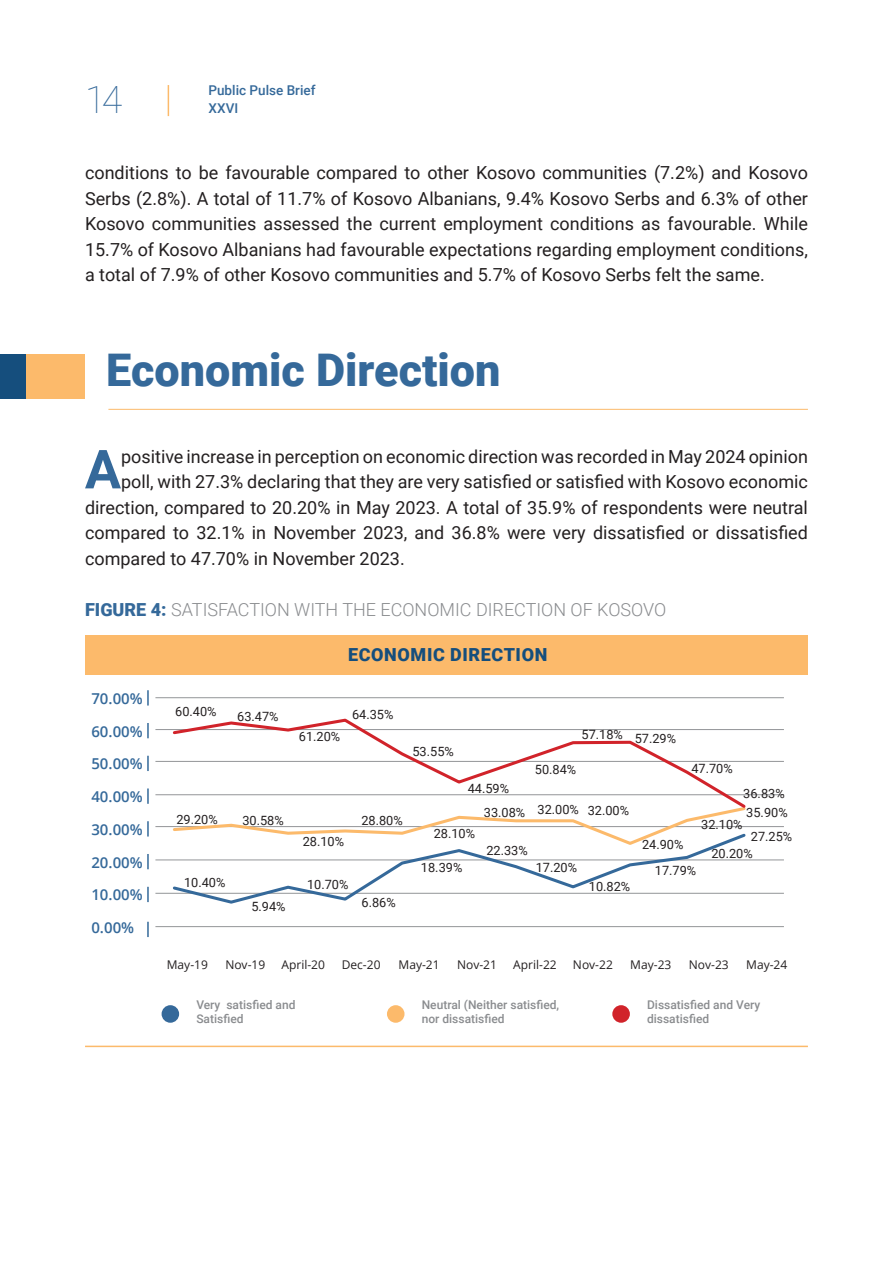
<style>
.page{position:relative;width:893px;height:1263px;background:#fff}
.page>*{position:absolute;margin:0;border:0;box-sizing:border-box;transform-origin:0 0}
.t1{font:700 53.85px "Roboto";color:#35699a}
.t2{font:900 45px "Roboto";color:#35699a}
.t3{font:100 37.5px "Roboto";color:#35699a}
.t4{font:18px/25.5px "Roboto";color:#231f20;text-align:justify}
.t5{font:300 18px "Roboto";color:#8a8c8f}
.t6{font:900 18px "Roboto";letter-spacing:.035em;color:#154e7d}
.t7{font:600 15px/32.7px "Open Sans";color:#35699a;text-align:justify}
.t8{font:500 13.5px "Roboto";color:#35699a}
.t9{font:12.75px "Roboto";color:#231f20}
.t10{font:500 12px/14.4px "Roboto";color:#8a8c8f}
.t11{font:12px "Open Sans";color:#231f20}
.s1{font-weight:900;color:#35699a}
</style>
<div class="page">
<hr style="left:168px;top:85px;width:1px;height:31px;background:#fcba6b">
<div style="left:24px;top:355px;width:61px;height:44px;background:#fcba6b"></div>
<div style="left:0;top:355px;width:26px;height:44px;background:#154e7d"></div>
<hr style="left:108px;top:409px;width:700px;height:1px;background:#fcba6b">
<div style="left:85px;top:636px;width:723px;height:39px;background:#fcba6b"></div>
<hr style="left:155px;top:697px;width:629px;height:1px;background:#939598">
<hr style="left:155px;top:729px;width:629px;height:1px;background:#939598">
<hr style="left:155px;top:761px;width:629px;height:1px;background:#939598">
<hr style="left:155px;top:794px;width:629px;height:1px;background:#939598">
<hr style="left:155px;top:826px;width:629px;height:1px;background:#939598">
<hr style="left:155px;top:859px;width:629px;height:1px;background:#939598">
<hr style="left:155px;top:893px;width:629px;height:1px;background:#939598">
<hr style="left:155px;top:926px;width:629px;height:1px;background:#939598">
<svg style="left:147px;top:690px;width:2px;height:15px"></svg>
<svg style="left:147px;top:723px;width:2px;height:15px"></svg>
<svg style="left:147px;top:756px;width:2px;height:15px"></svg>
<svg style="left:147px;top:788px;width:2px;height:16px"></svg>
<svg style="left:147px;top:821px;width:2px;height:15px"></svg>
<svg style="left:147px;top:854px;width:2px;height:15px"></svg>
<svg style="left:147px;top:887px;width:2px;height:15px"></svg>
<svg style="left:147px;top:922px;width:2px;height:15px"></svg>
<div style="left:162px;top:1005px;width:17px;height:18px;background:#35699a;border-radius:50%"></div>
<div style="left:387px;top:1005px;width:17px;height:18px;background:#fcba6b;border-radius:50%"></div>
<div style="left:612px;top:1005px;width:18px;height:18px;background:#d1232a;border-radius:50%"></div>
<svg style="left:171px;top:810px;width:577px;height:94px"></svg>
<svg style="left:171px;top:718px;width:577px;height:92px"></svg>
<hr style="left:85px;top:1046px;width:723px;height:1px;background:#fcba6b">
<h3 class="t3" style="left:85px;top:74px;width:39px">14</h3>
<p class="t8" style="left:209px;top:81px;width:108px">Public Pulse Brief</p>
<p class="t8" style="left:209px;top:99px;width:31px">XXVI</p>
<p class="t4" style="left:85px;top:160px;width:724px">conditions to be favourable compared to other Kosovo communities (7.2%) and Kosovo Serbs (2.8%). A total of 11.7% of Kosovo Albanians, 9.4% Kosovo Serbs and 6.3% of other Kosovo communities assessed the current employment conditions as favourable. While 15.7% of Kosovo Albanians had favourable expectations regarding employment conditions, a total of 7.9% of other Kosovo communities and 5.7% of Kosovo Serbs felt the same.</p>
<h2 class="t2" style="left:106px;top:339px;width:396px">Economic Direction</h2>
<h1 class="t1" style="left:85px;top:431px;width:38px">A</h1>
<p class="t4" style="left:121px;top:443px;width:688px">positive increase in perception on economic direction was recorded in May 2024 opinion</p>
<p class="t4" style="left:121px;top:469px;width:688px">poll, with 27.3% declaring that they are very satisfied or satisfied with Kosovo economic</p>
<p class="t4" style="left:85px;top:494px;width:724px">direction, compared to 20.20% in May 2023. A total of 35.9% of respondents were neutral</p>
<p class="t4" style="left:85px;top:520px;width:724px">compared to 32.1% in November 2023, and 36.8% were very dissatisfied or dissatisfied</p>
<p class="t4" style="left:85px;top:545px;width:321px">compared to 47.70% in November 2023.</p>
<p class="t5" style="left:85px;top:597px;width:583px"><span class="s1">FIGURE 4:</span> SATISFACTION WITH THE ECONOMIC DIRECTION OF KOSOVO</p>
<p class="t6" style="left:348px;top:642px;width:201px">ECONOMIC DIRECTION</p>
<p class="t7" style="left:91px;top:682px;width:53px">70.00% 60.00% 50.00% 40.00% 30.00% 20.00% 10.00% 0.00%</p>
<p class="t9" style="left:175px;top:703px;width:43px">60.40%</p>
<p class="t9" style="left:352px;top:705px;width:43px">64.35%</p>
<p class="t9" style="left:237px;top:707px;width:43px">63.47%</p>
<p class="t9" style="left:582px;top:728px;width:96px">57.18% 57.29%</p>
<p class="t9" style="left:299px;top:727px;width:43px">61.20%</p>
<p class="t9" style="left:412px;top:742px;width:43px">53.55%</p>
<p class="t9" style="left:691px;top:759px;width:43px">47.70%</p>
<p class="t9" style="left:535px;top:760px;width:43px">50.84%</p>
<p class="t9" style="left:468px;top:780px;width:43px">44.59%</p>
<p class="t9" style="left:743px;top:785px;width:43px">36.83%</p>
<p class="t9" style="left:484px;top:801px;width:147px">33.08% 32.00% 32.00%</p>
<p class="t9" style="left:746px;top:804px;width:43px">35.90%</p>
<p class="t9" style="left:176px;top:811px;width:43px">29.20%</p>
<p class="t9" style="left:242px;top:811px;width:43px">30.58%</p>
<p class="t9" style="left:361px;top:812px;width:43px">28.80%</p>
<p class="t9" style="left:701px;top:815px;width:43px">32.10%</p>
<p class="t9" style="left:434px;top:824px;width:43px">28.10%</p>
<p class="t9" style="left:751px;top:828px;width:43px">27.25%</p>
<p class="t9" style="left:303px;top:833px;width:43px">28.10%</p>
<p class="t9" style="left:642px;top:836px;width:43px">24.90%</p>
<p class="t9" style="left:486px;top:841px;width:43px">22.33%</p>
<p class="t9" style="left:711px;top:844px;width:43px">20.20%</p>
<p class="t9" style="left:421px;top:858px;width:43px">18.39%</p>
<p class="t9" style="left:536px;top:858px;width:43px">17.20%</p>
<p class="t9" style="left:655px;top:862px;width:43px">17.79%</p>
<p class="t9" style="left:184px;top:873px;width:43px">10.40%</p>
<p class="t9" style="left:307px;top:875px;width:43px">10.70%</p>
<p class="t9" style="left:589px;top:877px;width:43px">10.82%</p>
<p class="t9" style="left:362px;top:893px;width:36px">6.86%</p>
<p class="t9" style="left:251px;top:898px;width:36px">5.94%</p>
<p class="t11" style="left:167px;top:956px;width:43px">May-19</p>
<p class="t11" style="left:225px;top:956px;width:41px">Nov-19</p>
<p class="t11" style="left:281px;top:956px;width:45px">April-20</p>
<p class="t11" style="left:342px;top:956px;width:40px">Dec-20</p>
<p class="t11" style="left:399px;top:956px;width:43px">May-21</p>
<p class="t11" style="left:457px;top:956px;width:41px">Nov-21</p>
<p class="t11" style="left:513px;top:956px;width:45px">April-22</p>
<p class="t11" style="left:573px;top:956px;width:41px">Nov-22</p>
<p class="t11" style="left:630px;top:956px;width:43px">May-23</p>
<p class="t11" style="left:689px;top:956px;width:41px">Nov-23</p>
<p class="t11" style="left:746px;top:956px;width:43px">May-24</p>
<p class="t10" style="left:196px;top:997px;width:101px">Very satisfied and<br>Satisfied</p>
<p class="t10" style="left:422px;top:997px;width:139px">Neutral (Neither satisfied, nor dissatisfied</p>
<p class="t10" style="left:647px;top:997px;width:115px">Dissatisfied and Very dissatisfied</p>
</div>
